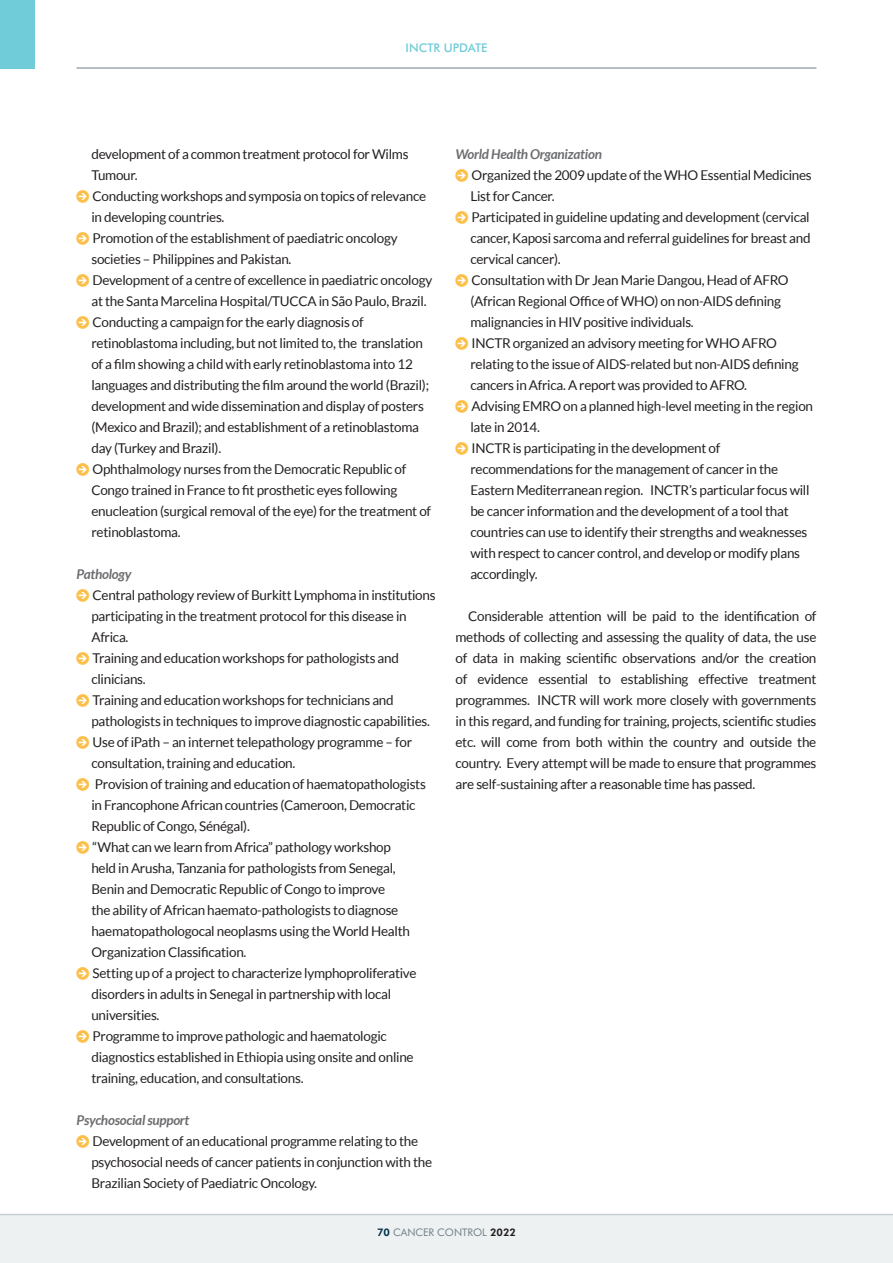
<style>
.page{position:relative;width:893px;height:1263px;background:#fff}
.page>*{position:absolute;margin:0;border:0;box-sizing:border-box;transform-origin:0 0}
.COPY_Indented{font:13.5px/21px "Lato";letter-spacing:-.02em;color:#231f20}
.SH_2{font:italic 700 13.5px "Lato";letter-spacing:-.02em;color:#6c6d70}
.t1{font:500 12px "Futura BT";color:#70ccd8}
.t2{font:10.5px "Futura BT";color:#727f8a}
.s1{font-family:"Arrowstfb";color:#fcbf4a}
.s2{font-weight:800;color:#04314b}
.s3{font-weight:800;color:#231f20}
</style>
<div class="page">
<div style="left:0;top:1214px;width:893px;height:49px;background:#eef1f2"></div>
<div style="left:0;top:0;width:34px;height:69px;background:#70ccd8"></div>
<hr style="left:77px;top:67px;width:739px;height:2px;background:#9faab2">
<hr style="left:0;top:1214px;width:893px;height:1px;background:#c5ced3">
<p class="t1" style="left:406px;top:40px;width:83px">INCTR UPDATE</p>
<p class="COPY_Indented" style="left:91px;top:144px;width:319px">development of a common treatment protocol for Wilms<br>Tumour.</p>
<p class="COPY_Indented" style="left:91px;top:186px;width:336px;text-indent:-15px"><span class="s1">J</span> Conducting workshops and symposia on topics of relevance in developing countries.</p>
<p class="COPY_Indented" style="left:91px;top:228px;width:308px;text-indent:-15px"><span class="s1">J</span> Promotion of the establishment of paediatric oncology societies – Philippines and Pakistan.</p>
<p class="COPY_Indented" style="left:91px;top:270px;width:342px;text-indent:-15px"><span class="s1">J</span> Development of a centre of excellence in paediatric oncology at the Santa Marcelina Hospital/TUCCA in São Paulo, Brazil.</p>
<p class="COPY_Indented" style="left:91px;top:312px;width:339px;text-indent:-15px"><span class="s1">J</span> Conducting a campaign for the early diagnosis of retinoblastoma including, but not limited to, the translation of a film showing a child with early retinoblastoma into 12 languages and distributing the film around the world (Brazil); development and wide dissemination and display of posters (Mexico and Brazil); and establishment of a retinoblastoma day (Turkey and Brazil).</p>
<p class="COPY_Indented" style="left:91px;top:459px;width:341px;text-indent:-15px"><span class="s1">J</span> Ophthalmology nurses from the Democratic Republic of Congo trained in France to fit prosthetic eyes following enucleation (surgical removal of the eye) for the treatment of retinoblastoma.</p>
<p class="SH_2" style="left:77px;top:566px;width:57px">Pathology</p>
<p class="COPY_Indented" style="left:91px;top:585px;width:346px;text-indent:-15px"><span class="s1">J</span> Central pathology review of Burkitt Lymphoma in institutions participating in the treatment protocol for this disease in<br>Africa.</p>
<p class="COPY_Indented" style="left:91px;top:648px;width:309px;text-indent:-15px"><span class="s1">J</span> Training and education workshops for pathologists and clinicians.</p>
<p class="COPY_Indented" style="left:91px;top:690px;width:340px;text-indent:-15px"><span class="s1">J</span> Training and education workshops for technicians and pathologists in techniques to improve diagnostic capabilities.</p>
<p class="COPY_Indented" style="left:91px;top:732px;width:322px;text-indent:-15px"><span class="s1">J</span> Use of iPath – an internet telepathology programme – for consultation, training and education.</p>
<p class="COPY_Indented" style="left:91px;top:774px;width:336px;text-indent:-15px"><span class="s1">J</span> Provision of training and education of haematopathologists in Francophone African countries (Cameroon, Democratic<br>Republic of Congo, Sénégal).</p>
<p class="COPY_Indented" style="left:91px;top:837px;width:320px;text-indent:-15px"><span class="s1">J</span> “What can we learn from Africa” pathology workshop held in Arusha, Tanzania for pathologists from Senegal, Benin and Democratic Republic of Congo to improve<br>the ability of African haemato-pathologists to diagnose haematopathologocal neoplasms using the World Health Organization Classification.</p>
<p class="COPY_Indented" style="left:91px;top:963px;width:327px;text-indent:-15px"><span class="s1">J</span> Setting up of a project to characterize lymphoproliferative disorders in adults in Senegal in partnership with local universities.</p>
<p class="COPY_Indented" style="left:91px;top:1026px;width:324px;text-indent:-15px"><span class="s1">J</span> Programme to improve pathologic and haematologic diagnostics established in Ethiopia using onsite and online training, education, and consultations.</p>
<p class="SH_2" style="left:77px;top:1112px;width:114px">Psychosocial support</p>
<p class="COPY_Indented" style="left:91px;top:1131px;width:342px;text-indent:-15px"><span class="s1">J</span> Development of an educational programme relating to the psychosocial needs of cancer patients in conjunction with the<br>Brazilian Society of Paediatric Oncology.</p>
<p class="SH_2" style="left:455px;top:146px;width:148px">World Health Organization</p>
<p class="COPY_Indented" style="left:470px;top:165px;width:343px;text-indent:-15px"><span class="s1">J</span> Organized the 2009 update of the WHO Essential Medicines<br>List for Cancer.</p>
<p class="COPY_Indented" style="left:470px;top:207px;width:342px;text-align:justify;text-indent:-15px"><span class="s1">J</span> Participated in guideline updating and development (cervical cancer, Kaposi sarcoma and referral guidelines for breast and cervical cancer).</p>
<p class="COPY_Indented" style="left:470px;top:270px;width:320px;text-indent:-15px"><span class="s1">J</span> Consultation with Dr Jean Marie Dangou, Head of AFRO (African Regional Office of WHO) on non-AIDS defining malignancies in HIV positive individuals.</p>
<p class="COPY_Indented" style="left:470px;top:333px;width:330px;text-indent:-15px"><span class="s1">J</span> INCTR organized an advisory meeting for WHO AFRO relating to the issue of AIDS-related but non-AIDS defining cancers in Africa. A report was provided to AFRO.</p>
<p class="COPY_Indented" style="left:470px;top:396px;width:344px;text-indent:-15px"><span class="s1">J</span> Advising EMRO on a planned high-level meeting in the region late in 2014.</p>
<p class="COPY_Indented" style="left:470px;top:438px;width:341px;text-indent:-15px"><span class="s1">J</span> INCTR is participating in the development of recommendations for the management of cancer in the Eastern Mediterranean region. INCTR’s particular focus will be cancer information and the development of a tool that countries can use to identify their strengths and weaknesses with respect to cancer control, and develop or modify plans accordingly.</p>
<p class="COPY_Indented" style="left:455px;top:606px;width:362px;text-align:justify;text-indent:13px">Considerable attention will be paid to the identification of methods of collecting and assessing the quality of data, the use of data in making scientific observations and/or the creation of evidence essential to establishing effective treatment programmes. INCTR will work more closely with governments in this regard, and funding for training, projects, scientific studies etc. will come from both within the country and outside the country. Every attempt will be made to ensure that programmes are self-sustaining after a reasonable time has passed.</p>
<p class="t2" style="left:377px;top:1226px;width:140px"><span class="s2">70</span> CANCER CONTROL <span class="s3">2022</span></p>
</div>
